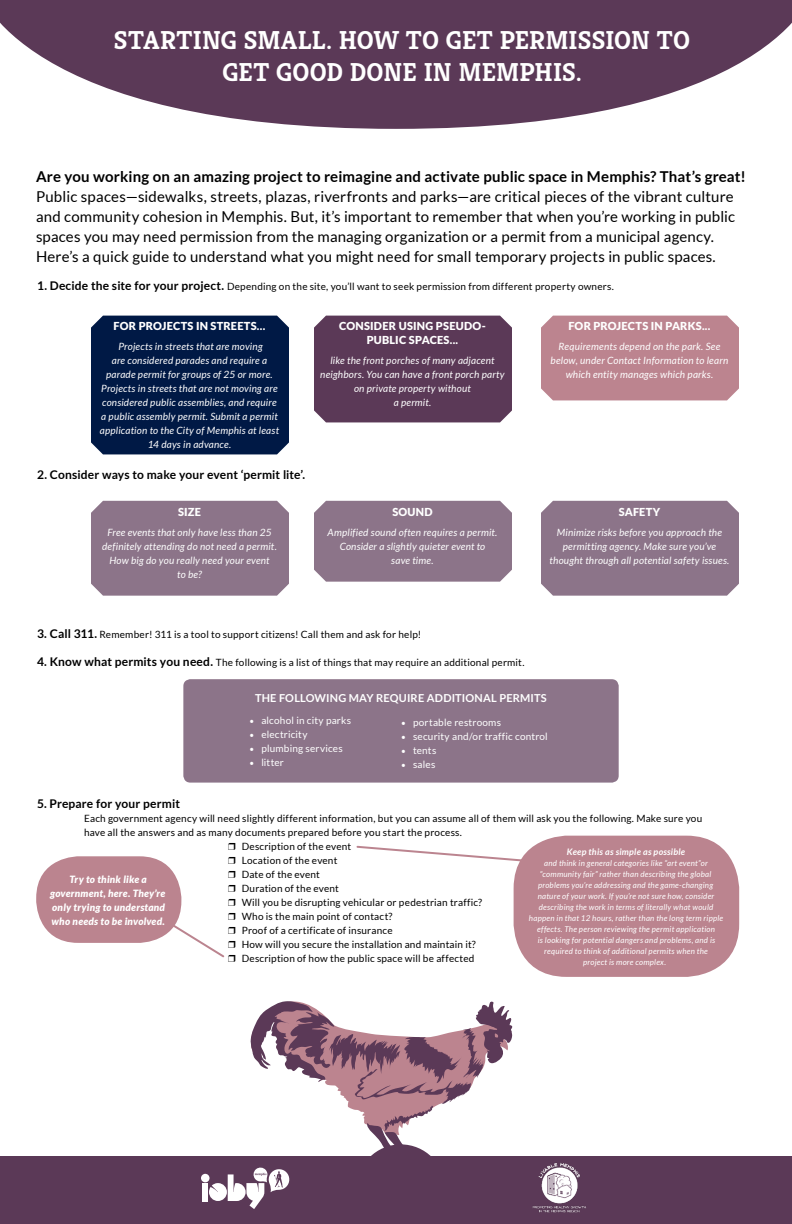
<style>
.page{position:relative;width:792px;height:1224px;background:#fff}
.page>*{position:absolute;margin:0;border:0;box-sizing:border-box;transform-origin:0 0}
.t1{font:700 26px/31.2px "Kreon";letter-spacing:.005em;color:#fff;text-align:center}
.t2{font:15px/20px "Lato";letter-spacing:.01em;color:#000}
.t3{font:700 15px "Lato";letter-spacing:.01em;color:#000}
.t4{font:700 12px "Lato";letter-spacing:.01em;color:#000}
.t5{font:900 11px/14px "Lato";letter-spacing:.02em;color:#fff;text-align:center}
.t6{font:700 11px "Lato";letter-spacing:.015em;color:#fff}
.t7{font:italic 10px/14px "Lato";letter-spacing:.02em;color:#fff;text-align:center}
.t8{font:10px "Lato";letter-spacing:.015em;color:#000}
.t9{font:10px "Lato";letter-spacing:.02em;color:#fff}
.t10{font:italic 900 10px/14px "Lato";letter-spacing:.02em;color:#fff;text-align:center}
.t11{font:italic 700 9px "Lato";letter-spacing:.025em;color:#fff}
.t12{font:italic 8px/11px "Lato";letter-spacing:.025em;color:#fff;text-align:center}
.s1{font-weight:700;font-size:12px}
.s2{font-family:"Minion Pro";font-size:12px}
</style>
<div class="page">
<div style="left:0;top:1157px;width:792px;height:67px;background:#5b3957"></div>
<svg style="left:0;top:0;width:792px;height:129px;fill:#5b3957"></svg>
<img style="left:528px;top:1156px;width:63px;height:57px">
<svg style="left:356px;top:845px;width:181px;height:19px"></svg>
<div style="left:91px;top:316px;width:198px;height:138px;background:#001945"></div>
<div style="left:541px;top:316px;width:198px;height:84px;background:#bc848f"></div>
<div style="left:314px;top:316px;width:198px;height:106px;background:#5b3957"></div>
<div style="left:91px;top:501px;width:198px;height:95px;background:#8c7489"></div>
<div style="left:314px;top:501px;width:198px;height:81px;background:#8c7489"></div>
<div style="left:541px;top:501px;width:198px;height:95px;background:#8c7489"></div>
<div style="left:183px;top:679px;width:436px;height:104px;background:#8c7489;border-radius:7px"></div>
<svg style="left:201px;top:1001px;width:311px;height:208px"></svg>
<div style="left:36px;top:856px;width:145px;height:87px;background:#bb848f;border-radius:42px"></div>
<div style="left:514px;top:836px;width:225px;height:141px;background:#bb848f;border-radius:53px"></div>
<svg style="left:147px;top:899px;width:78px;height:59px"></svg>
<h1 class="t1" style="left:114px;top:25px;width:578px">STARTING SMALL. HOW TO GET PERMISSION TO<br>GET GOOD DONE IN MEMPHIS.</h1>
<h2 class="t3" style="left:36px;top:167px;width:711px">Are you working on an amazing project to reimagine and activate public space in Memphis? That’s great!</h2>
<p class="t2" style="left:36px;top:186px;width:701px">Public spaces—sidewalks, streets, plazas, riverfronts and parks—are critical pieces of the vibrant culture and community cohesion in Memphis. But, it’s important to remember that when you’re working in public spaces you may need permission from the managing organization or a permit from a municipal agency.<br>Here’s a quick guide to understand what you might need for small temporary projects in public spaces.</p>
<p class="t8" style="left:37px;top:280px;width:578px"><span class="s1">1. Decide the site for your project.</span> Depending on the site, you’ll want to seek permission from different property owners.</p>
<p class="t5" style="left:114px;top:319px;width:153px">FOR PROJECTS IN STREETS...</p>
<p class="t7" style="left:100px;top:340px;width:181px">Projects in streets that are moving<br>are considered parades and require a parade permit for groups of 25 or more.<br>Projects in streets that are not moving are considered public assemblies, and require a public assembly permit. Submit a permit application to the City of Memphis at least 14 days in advance.</p>
<p class="t4" style="left:37px;top:467px;width:270px">2. Consider ways to make your event ‘permit lite’.</p>
<p class="t5" style="left:178px;top:504px;width:24px">SIZE</p>
<p class="t7" style="left:102px;top:525px;width:176px">Free events that only have less than 25 definitely attending do not need a permit.<br>How big do you really need your event<br>to be?</p>
<p class="t5" style="left:339px;top:319px;width:148px">CONSIDER USING PSEUDO-<br>PUBLIC SPACES...</p>
<p class="t7" style="left:320px;top:354px;width:186px">like the front porches of many adjacent neighbors. You can have a front porch party on private property without<br>a permit.</p>
<p class="t5" style="left:392px;top:504px;width:42px">SOUND</p>
<p class="t7" style="left:328px;top:525px;width:171px">Amplified sound often requires a permit.<br>Consider a slightly quieter event to<br>save time.</p>
<p class="t5" style="left:569px;top:319px;width:143px">FOR PROJECTS IN PARKS...</p>
<p class="t7" style="left:551px;top:340px;width:179px">Requirements depend on the park. See below, under Contact Information to learn which entity manages which parks.</p>
<p class="t5" style="left:619px;top:504px;width:43px">SAFETY</p>
<p class="t7" style="left:550px;top:525px;width:181px">Minimize risks before you approach the permitting agency. Make sure you’ve thought through all potential safety issues.</p>
<p class="t8" style="left:37px;top:628px;width:386px"><span class="s1">3. Call 311.</span> Remember! 311 is a tool to support citizens! Call them and ask for help!</p>
<p class="t8" style="left:37px;top:656px;width:489px"><span class="s1">4. Know what permits you need.</span> The following is a list of things that may require an additional permit.</p>
<p class="t6" style="left:255px;top:691px;width:293px">THE FOLLOWING MAY REQUIRE ADDITIONAL PERMITS</p>
<p class="t9" style="left:249px;top:714px;width:103px"><span class="s2">•</span> alcohol in city parks</p>
<p class="t9" style="left:249px;top:728px;width:60px"><span class="s2">•</span> electricity</p>
<p class="t9" style="left:249px;top:742px;width:95px"><span class="s2">•</span> plumbing services</p>
<p class="t9" style="left:249px;top:756px;width:36px"><span class="s2">•</span> litter</p>
<p class="t9" style="left:401px;top:716px;width:102px"><span class="s2">•</span> portable restrooms</p>
<p class="t9" style="left:401px;top:730px;width:148px"><span class="s2">•</span> security and/or traffic control</p>
<p class="t9" style="left:401px;top:744px;width:37px"><span class="s2">•</span> tents</p>
<p class="t9" style="left:401px;top:758px;width:36px"><span class="s2">•</span> sales</p>
<p class="t4" style="left:37px;top:796px;width:144px">5. Prepare for your permit</p>
<p class="t8" style="left:84px;top:812px;width:620px">Each government agency will need slightly different information, but you can assume all of them will ask you the following. Make sure you</p>
<p class="t8" style="left:84px;top:826px;width:379px">have all the answers and as many documents prepared before you start the process.</p>
<p class="t8" style="left:242px;top:840px;width:111px">Description of the event</p>
<p class="t8" style="left:242px;top:854px;width:97px">Location of the event</p>
<p class="t8" style="left:242px;top:868px;width:80px">Date of the event</p>
<p class="t8" style="left:242px;top:882px;width:99px">Duration of the event</p>
<p class="t8" style="left:242px;top:896px;width:242px">Will you be disrupting vehicular or pedestrian traffic?</p>
<p class="t8" style="left:242px;top:910px;width:152px">Who is the main point of contact?</p>
<p class="t8" style="left:242px;top:924px;width:152px">Proof of a certificate of insurance</p>
<p class="t8" style="left:242px;top:938px;width:236px">How will you secure the installation and maintain it?</p>
<p class="t8" style="left:242px;top:952px;width:234px">Description of how the public space will be affected</p>
<p class="t11" style="left:567px;top:846px;width:120px">Keep this as simple as possible</p>
<p class="t12" style="left:529px;top:857px;width:196px">and think in general categories like “art event”or “community fair” rather than describing the global problems you’re addressing and the game-changing nature of your work. If you’re not sure how, consider describing the work in terms of literally what would happen in that 12 hours, rather than the long term ripple effects. The person reviewing the permit application<br>is looking for potential dangers and problems, and is required to think of additional permits when the<br>project is more complex.</p>
<p class="t10" style="left:50px;top:872px;width:117px">Try to think like a government, here. They’re only trying to understand who needs to be involved.</p>
</div>
